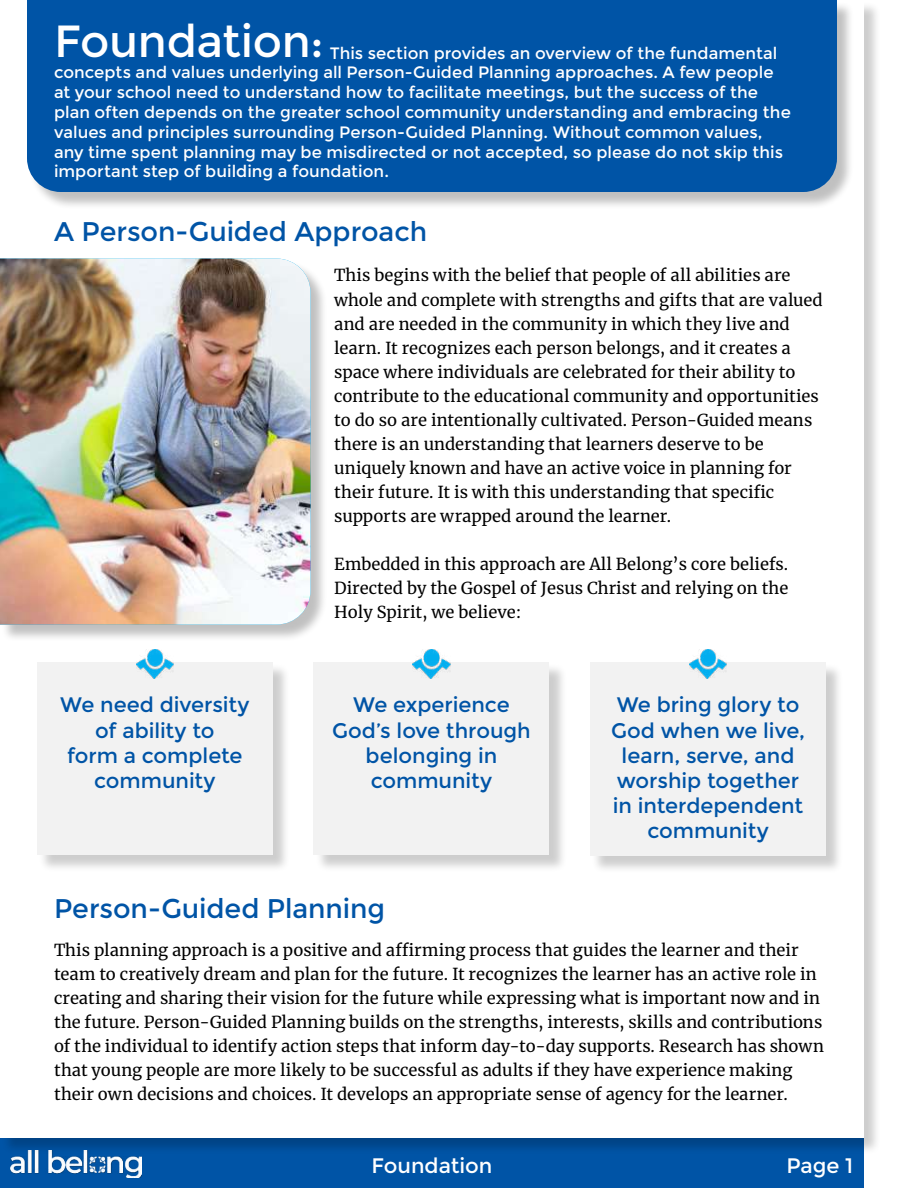
<style>
.page{position:relative;width:918px;height:1188px;background:#fff}
.page>*{position:absolute;margin:0;border:0;box-sizing:border-box;transform-origin:0 0}
.t1{font:45px "Montserrat";letter-spacing:-.005em;color:#fff}
.t2{font:27px "Montserrat";letter-spacing:-.005em;color:#0054a6}
.t3{font:21px/25.2px "Montserrat";letter-spacing:-.005em;color:#0054a6;text-align:center}
.t4{font:21px "Montserrat";letter-spacing:-.005em;color:#fff}
.t5{font:16.5px/24px "Merriweather";color:#000}
.t6{font:16.5px/19.8px "Montserrat";letter-spacing:.005em;color:#fff}
</style>
<div class="page">
<div style="left:0;top:1137px;width:864px;height:51px;background:#0054a6"></div>
<img style="left:11px;top:1155px;width:130px;height:23px">
<div style="left:1px;top:1px;width:881px;height:1154px;background:#000;opacity:.2"></div>
<div style="left:0;top:0;width:864px;height:1137px;background:#fff"></div>
<div style="left:28px;top:1px;width:827px;height:209px;background:#000;opacity:.25"></div>
<div style="left:27px;top:0;width:810px;height:192px;background:#0054a6"></div>
<div style="left:1px;top:260px;width:327px;height:382px;background:#000;opacity:.25"></div>
<img style="left:0;top:259px;width:310px;height:366px">
<div style="left:38px;top:664px;width:252px;height:208px;background:#000;opacity:.2"></div>
<div style="left:37px;top:662px;width:236px;height:193px;background:#f2f2f2"></div>
<img style="left:136px;top:649px;width:38px;height:30px">
<div style="left:315px;top:664px;width:252px;height:208px;background:#000;opacity:.2"></div>
<div style="left:314px;top:662px;width:235px;height:193px;background:#f2f2f2"></div>
<img style="left:413px;top:649px;width:37px;height:30px">
<div style="left:591px;top:664px;width:253px;height:210px;background:#000;opacity:.2"></div>
<div style="left:590px;top:662px;width:236px;height:194px;background:#f2f2f2"></div>
<img style="left:689px;top:649px;width:38px;height:30px">
<h1 class="t1" style="left:54px;top:15px;width:271px">Foundation:</h1>
<p class="t6" style="left:54px;top:43px;width:738px;text-indent:276px">This section provides an overview of the fundamental concepts and values underlying all Person-Guided Planning approaches. A few people at your school need to understand how to facilitate meetings, but the success of the plan often depends on the greater school community understanding and embracing the values and principles surrounding Person-Guided Planning. Without common values, any time spent planning may be misdirected or not accepted, so please do not skip this important step of building a foundation.</p>
<h2 class="t2" style="left:54px;top:215px;width:375px">A Person-Guided Approach</h2>
<p class="t5" style="left:334px;top:263px;width:490px">This begins with the belief that people of all abilities are whole and complete with strengths and gifts that are valued and are needed in the community in which they live and learn. It recognizes each person belongs, and it creates a space where individuals are celebrated for their ability to contribute to the educational community and opportunities to do so are intentionally cultivated. Person-Guided means there is an understanding that learners deserve to be uniquely known and have an active voice in planning for their future. It is with this understanding that specific supports are wrapped around the learner.</p>
<p class="t5" style="left:334px;top:551px;width:456px;text-align:justify">Embedded in this approach are All Belong’s core beliefs.<br>Directed by the Gospel of Jesus Christ and relying on the Holy Spirit, we believe:</p>
<p class="t3" style="left:60px;top:693px;width:191px">We need diversity of ability to<br>form a complete community</p>
<p class="t3" style="left:332px;top:693px;width:200px">We experience<br>God’s love through belonging in community</p>
<p class="t3" style="left:611px;top:693px;width:195px">We bring glory to<br>God when we live, learn, serve, and worship together in interdependent community</p>
<h2 class="t2" style="left:54px;top:893px;width:333px">Person-Guided Planning</h2>
<p class="t5" style="left:54px;top:938px;width:772px">This planning approach is a positive and affirming process that guides the learner and their team to creatively dream and plan for the future. It recognizes the learner has an active role in creating and sharing their vision for the future while expressing what is important now and in the future. Person-Guided Planning builds on the strengths, interests, skills and contributions of the individual to identify action steps that inform day-to-day supports. Research has shown that young people are more likely to be successful as adults if they have experience making their own decisions and choices. It develops an appropriate sense of agency for the learner.</p>
<p class="t4" style="left:372px;top:1154px;width:122px">Foundation</p>
<p class="t4" style="left:786px;top:1154px;width:68px">Page 1</p>
</div>
